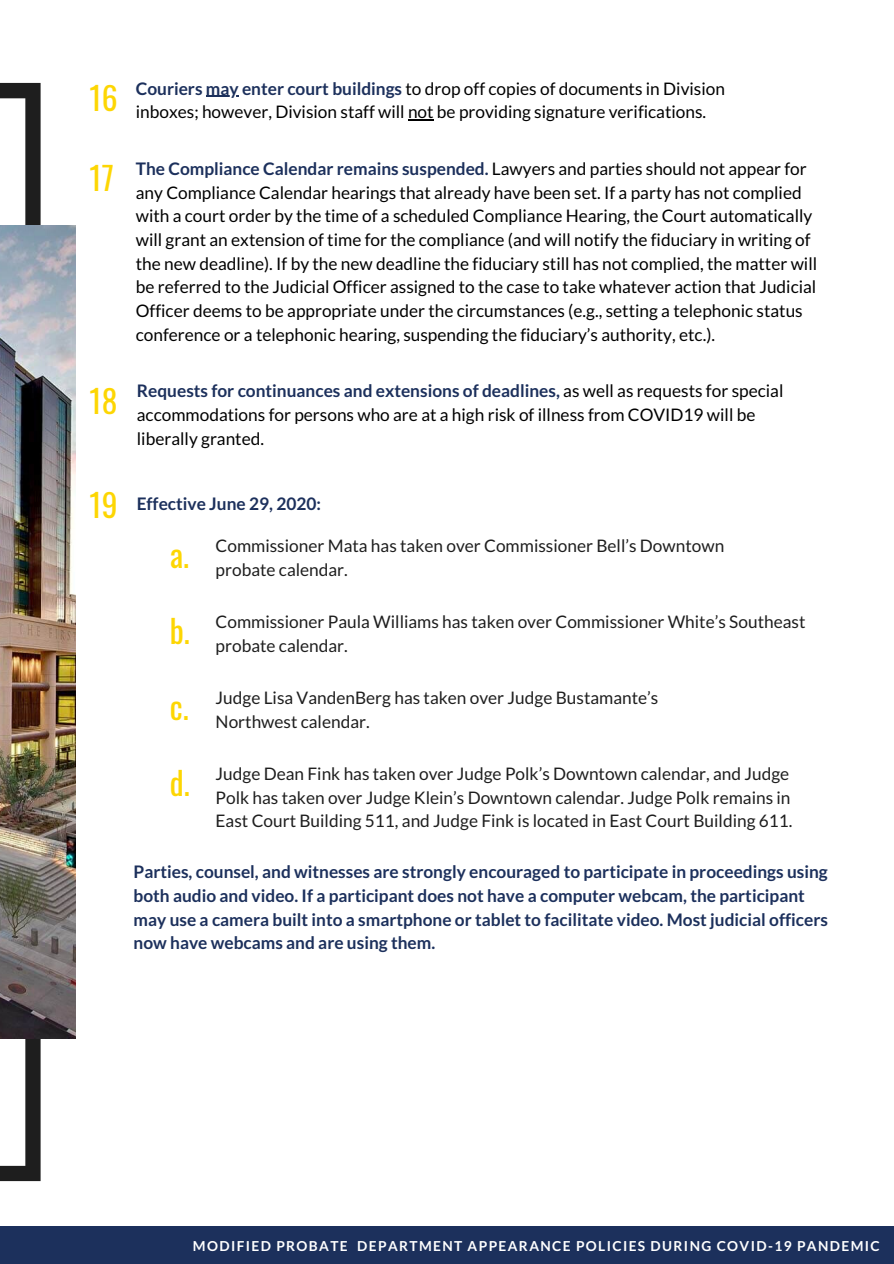
<style>
.page{position:relative;width:894px;height:1264px;background:#fff}
.page>*{position:absolute;margin:0;border:0;box-sizing:border-box;transform-origin:0 0}
.t1{font:31.5px "Oswald";color:#fdd603}
.t2{font:17.25px/23.7px "Lato";color:#000}
.t3{font:17.25px/23.7px "Lato";color:#1e1e1e}
.t4{font:700 17.25px/23.7px "Lato";color:#1c305c}
.t5{font:700 13.65px "Lato";letter-spacing:.1em;color:#fff}
.s1{font-weight:700;color:#1c305c}
.s2{font-family:"Oswald";font-weight:400;font-size:31.5px;color:#fdd603}
</style>
<div class="page">
<svg style="left:0;top:83px;width:41px;height:1098px"></svg>
<div style="left:0;top:1226px;width:893px;height:37px;background:#1c305c"></div>
<img style="left:0;top:225px;width:75px;height:813px">
<hr style="left:206px;top:96px;width:32px;height:1px;background:#1c305c">
<hr style="left:408px;top:119px;width:25px;height:2px;background:#000">
<h1 class="t1" style="left:89px;top:73px;width:30px">16</h1>
<p class="t2" style="left:136px;top:76px;width:590px"><span class="s1">Couriers may enter court buildings</span> to drop off copies of documents in Division inboxes; however, Division staff will not be providing signature verifications.</p>
<h1 class="t1" style="left:89px;top:154px;width:26px">17</h1>
<p class="t2" style="left:136px;top:156px;width:682px"><span class="s1">The Compliance Calendar remains suspended.</span> Lawyers and parties should not appear for any Compliance Calendar hearings that already have been set. If a party has not complied with a court order by the time of a scheduled Compliance Hearing, the Court automatically will grant an extension of time for the compliance (and will notify the fiduciary in writing of the new deadline). If by the new deadline the fiduciary still has not complied, the matter will be referred to the Judicial Officer assigned to the case to take whatever action that Judicial Officer deems to be appropriate under the circumstances (e.g., setting a telephonic status conference or a telephonic hearing, suspending the fiduciary’s authority, etc.).</p>
<h1 class="t1" style="left:89px;top:376px;width:30px">18</h1>
<p class="t2" style="left:137px;top:379px;width:648px"><span class="s1">Requests for continuances and extensions of deadlines,</span> as well as requests for special accommodations for persons who are at a high risk of illness from COVID19 will be liberally granted.</p>
<p class="t4" style="left:89px;top:491px;width:233px"><span class="s2">19</span> Effective June 29, 2020:</p>
<h1 class="t1" style="left:170px;top:530px;width:21px">a.</h1>
<p class="t3" style="left:215px;top:533px;width:510px">Commissioner Mata has taken over Commissioner Bell’s Downtown probate calendar.</p>
<h1 class="t1" style="left:170px;top:606px;width:22px">b.</h1>
<p class="t3" style="left:215px;top:609px;width:591px">Commissioner Paula Williams has taken over Commissioner White’s Southeast probate calendar.</p>
<h1 class="t1" style="left:170px;top:682px;width:20px">c.</h1>
<p class="t3" style="left:215px;top:685px;width:444px">Judge Lisa VandenBerg has taken over Judge Bustamante’s<br>Northwest calendar.</p>
<h1 class="t1" style="left:170px;top:758px;width:21px">d.</h1>
<p class="t3" style="left:215px;top:761px;width:578px">Judge Dean Fink has taken over Judge Polk’s Downtown calendar, and Judge<br>Polk has taken over Judge Klein’s Downtown calendar. Judge Polk remains in<br>East Court Building 511, and Judge Fink is located in East Court Building 611.</p>
<p class="t4" style="left:133px;top:860px;width:695px">Parties, counsel, and witnesses are strongly encouraged to participate in proceedings using both audio and video. If a participant does not have a computer webcam, the participant may use a camera built into a smartphone or tablet to facilitate video. Most judicial officers now have webcams and are using them.</p>
<p class="t5" style="left:193px;top:1237px;width:688px">MODIFIED PROBATE DEPARTMENT APPEARANCE POLICIES DURING COVID-19 PANDEMIC</p>
</div>
